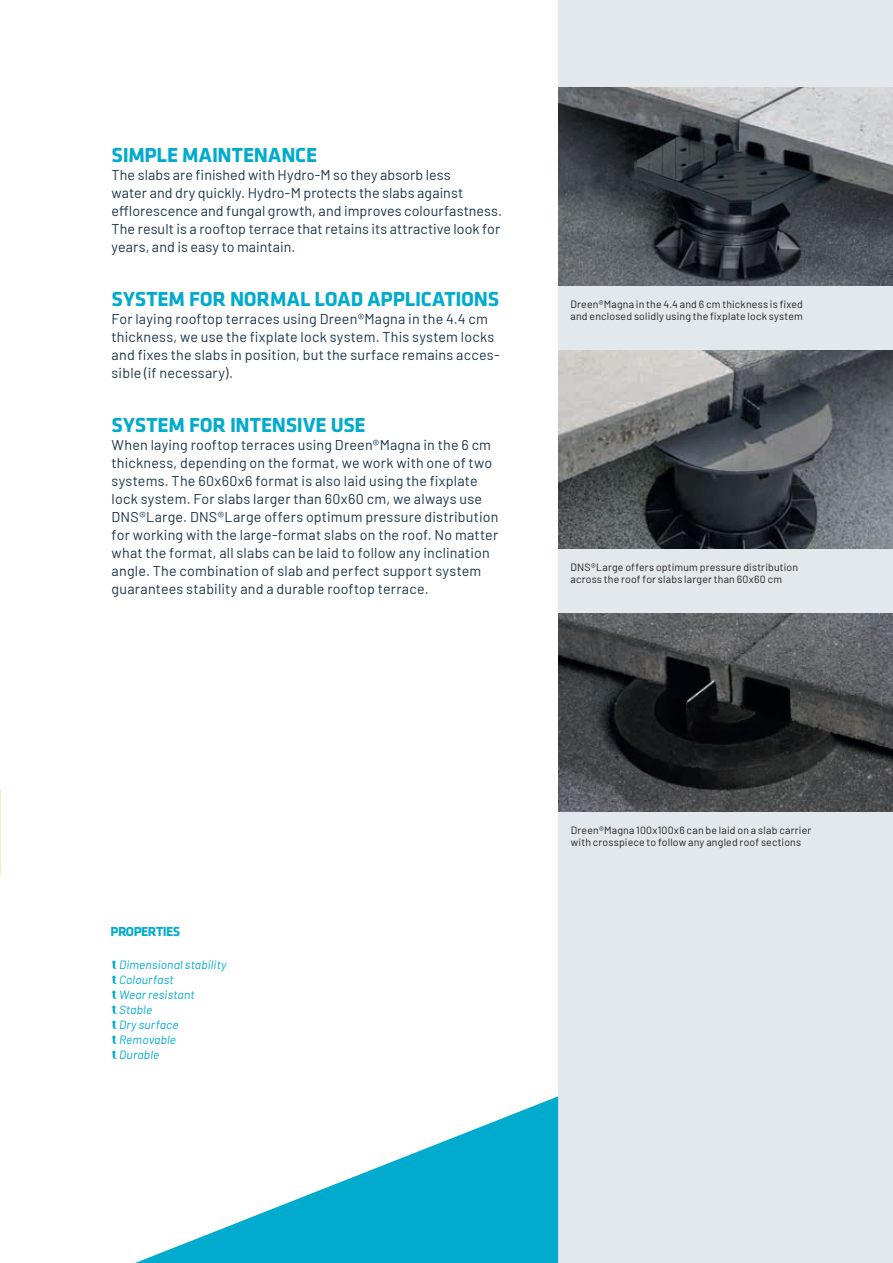
<style>
.page{position:relative;width:893px;height:1263px;background:#fff}
.page>*{position:absolute;margin:0;border:0;box-sizing:border-box;transform-origin:0 0}
.t1{font:700 21px "Klavika";letter-spacing:-.005em;color:#00abcd}
.t2{font:14.25px/18px "Barlow";letter-spacing:.01em;color:#1a354a}
.t3{font:700 13.5px "Klavika";letter-spacing:-.035em;color:#00abcd}
.t4{font:italic 12px/15px "Barlow";letter-spacing:.01em;color:#00abcd}
.t5{font:10.5px/12px "Barlow";letter-spacing:.02em;color:#231f20}
</style>
<div class="page">
<div style="left:558px;top:0;width:335px;height:1263px;background:#e2e8eb"></div>
<img style="left:558px;top:88px;width:335px;height:197px">
<svg style="left:135px;top:1096px;width:423px;height:167px"></svg>
<img style="left:558px;top:351px;width:335px;height:197px">
<img style="left:558px;top:614px;width:335px;height:197px">
<h1 class="t1" style="left:112px;top:144px;width:207px">SIMPLE MAINTENANCE</h1>
<p class="t2" style="left:112px;top:165px;width:392px">The slabs are finished with Hydro-M so they absorb less<br>water and dry quickly. Hydro-M protects the slabs against efflorescence and fungal growth, and improves colourfastness.<br>The result is a rooftop terrace that retains its attractive look for years, and is easy to maintain.</p>
<h1 class="t1" style="left:112px;top:288px;width:389px">SYSTEM FOR NORMAL LOAD APPLICATIONS</h1>
<p class="t2" style="left:112px;top:309px;width:390px">For laying rooftop terraces using Dreen®Magna in the 4.4 cm thickness, we use the fixplate lock system. This system locks and fixes the slabs in position, but the surface remains acces&shy;sible (if necessary).</p>
<h1 class="t1" style="left:112px;top:414px;width:256px">SYSTEM FOR INTENSIVE USE</h1>
<p class="t2" style="left:112px;top:435px;width:388px">When laying rooftop terraces using Dreen®Magna in the 6 cm thickness, depending on the format, we work with one of two systems. The 60x60x6 format is also laid using the fixplate lock system. For slabs larger than 60x60 cm, we always use DNS®Large. DNS®Large offers optimum pressure distribution for working with the large-format slabs on the roof. No matter what the format, all slabs can be laid to follow any inclination angle. The combination of slab and perfect support system guarantees stability and a durable rooftop terrace.</p>
<p class="t5" style="left:570px;top:297px;width:234px">Dreen®Magna in the 4.4 and 6 cm thickness is fixed and enclosed solidly using the fixplate lock system</p>
<p class="t5" style="left:570px;top:560px;width:229px">DNS®Large offers optimum pressure distribution across the roof for slabs larger than 60x60 cm</p>
<p class="t3" style="left:111px;top:924px;width:71px">PROPERTIES</p>
<p class="t4" style="left:119px;top:956px;width:109px">Dimensional stability<br>Colourfast<br>Wear resistant<br>Stable<br>Dry surface<br>Removable<br>Durable</p>
<p class="t5" style="left:571px;top:823px;width:242px">Dreen®Magna 100x100x6 can be laid on a slab carrier with crosspiece to follow any angled roof sections</p>
</div>
